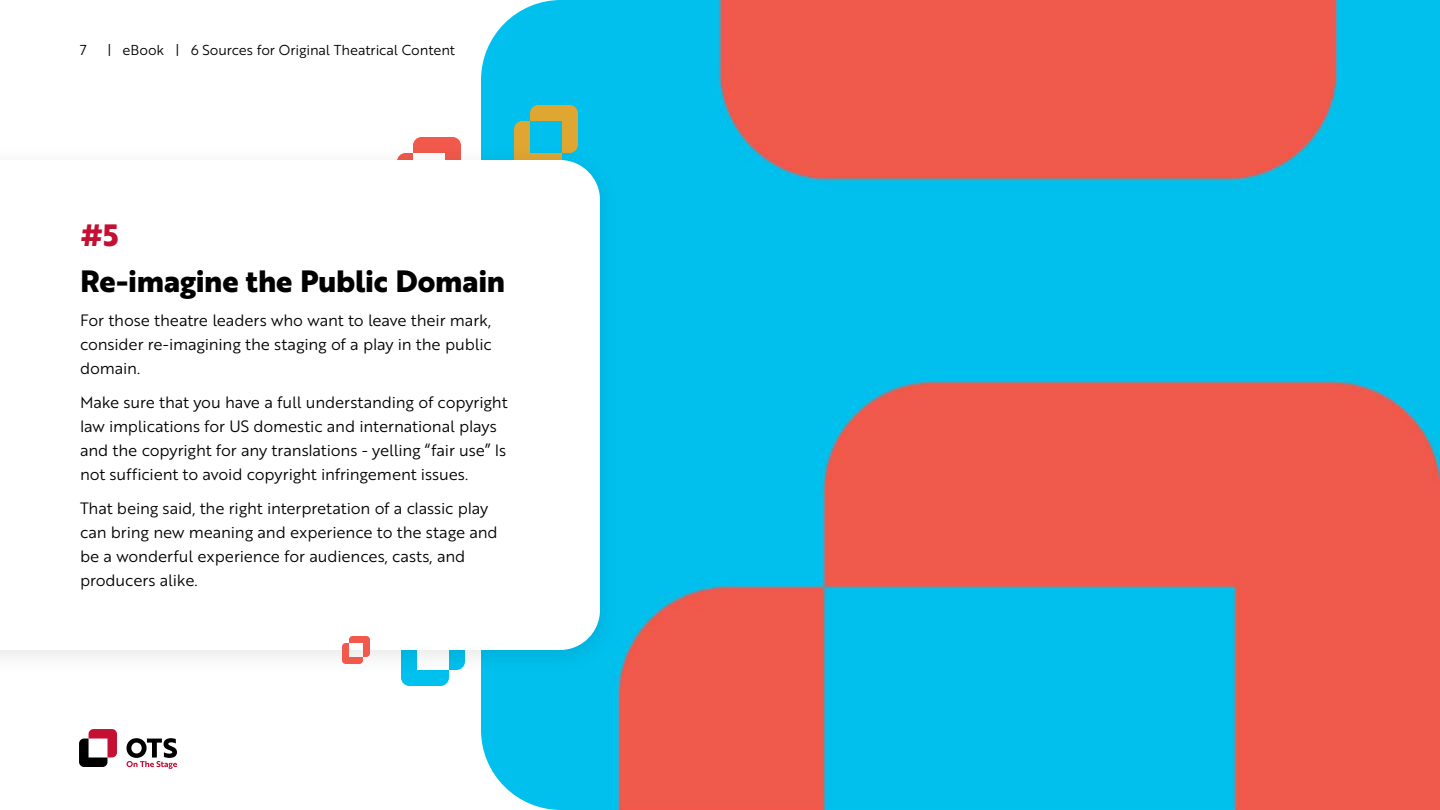
<style>
.page{position:relative;width:1440px;height:810px;background:#fff}
.page>*{position:absolute;margin:0;border:0;box-sizing:border-box;transform-origin:0 0}
.t1{font:700 30px "Brother 1816 Extra";letter-spacing:-.01em;color:#000}
.t2{font:700 30px "Brother 1816 Extra";color:#c41033}
.t3{font:16px/24px "Brother 1816 Book";letter-spacing:-.01em;color:#000}
.t4{font:14px "Brother 1816 Book";letter-spacing:-.005em;color:#000}
</style>
<div class="page">
<svg style="left:79px;top:729px;width:38px;height:38px"></svg>
<svg style="left:126px;top:738px;width:51px;height:31px"></svg>
<img style="left:481px;top:0;width:959px;height:810px">
<svg style="left:401px;top:678px;width:48px;height:8px"></svg>
<svg style="left:413px;top:137px;width:48px;height:6px"></svg>
<svg style="left:514px;top:105px;width:64px;height:38px;background:#83b07f"></svg>
<div style="left:0;top:143px;width:623px;height:535px;background:#000;opacity:.1"></div>
<svg style="left:0;top:160px;width:600px;height:490px"></svg>
<svg style="left:342px;top:636px;width:28px;height:28px"></svg>
<p class="t4" style="left:80px;top:40px;width:8px">7</p>
<p class="t4" style="left:107px;top:40px;width:349px">| eBook | 6 Sources for Original Theatrical Content</p>
<h1 class="t2" style="left:80px;top:212px;width:40px">#5</h1>
<h1 class="t1" style="left:80px;top:258px;width:427px">Re-imagine the Public Domain</h1>
<p class="t3" style="left:80px;top:307px;width:413px;text-align:justify">For those theatre leaders who want to leave their mark, consider re-imagining the staging of a play in the public domain.</p>
<p class="t3" style="left:80px;top:389px;width:429px">Make sure that you have a full understanding of copyright law implications for US domestic and international plays and the copyright for any translations - yelling “fair use” Is not sufficient to avoid copyright infringement issues.</p>
<p class="t3" style="left:80px;top:495px;width:419px">That being said, the right interpretation of a classic play can bring new meaning and experience to the stage and be a wonderful experience for audiences, casts, and producers alike.</p>
</div>
